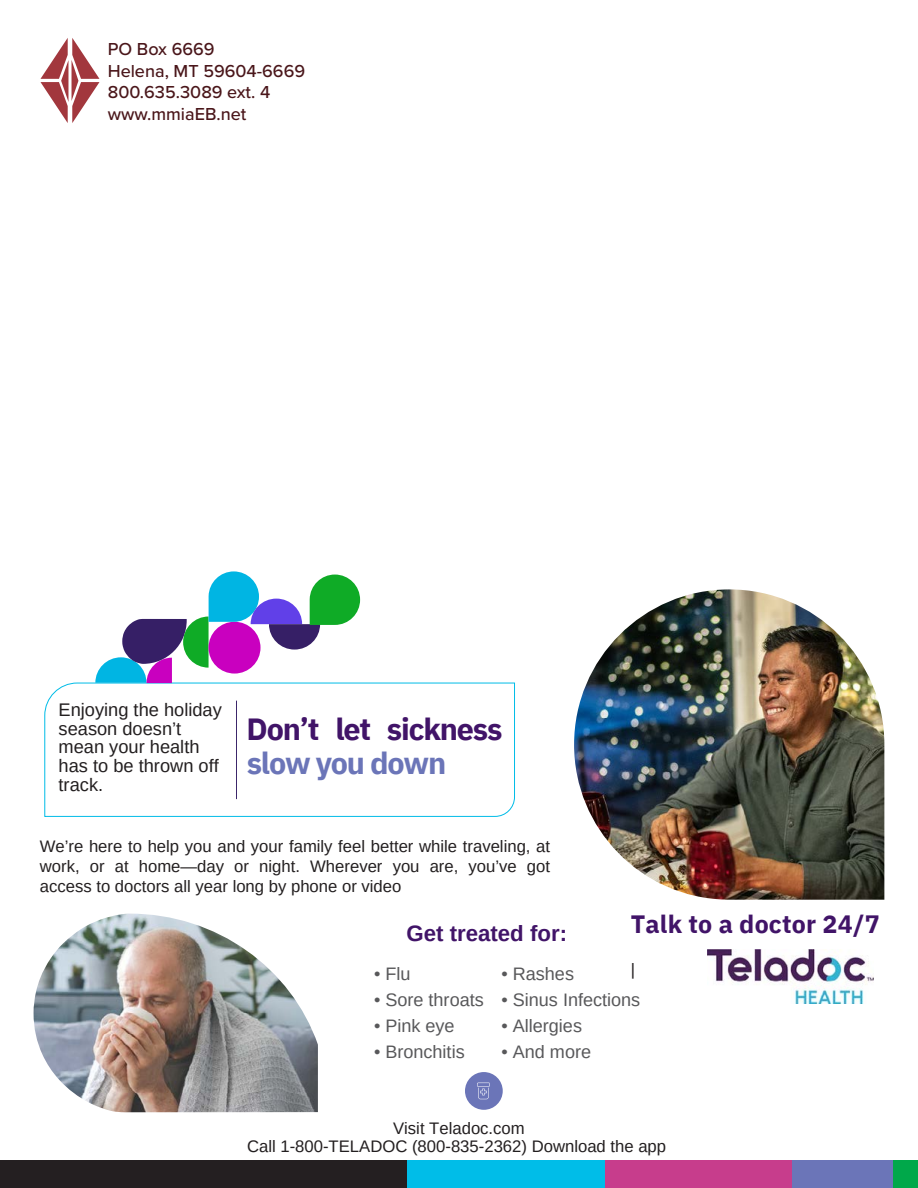
<style>
.page{position:relative;width:918px;height:1188px;background:#fff}
.page>*{position:absolute;margin:0;border:0;box-sizing:border-box;transform-origin:0 0}
.t1{font:700 30.6px "IBM Plex Sans";letter-spacing:-.04em;color:#411468}
.t2{font:700 30.6px "IBM Plex Sans";letter-spacing:-.04em;color:#6b75b8}
.t3{font:700 25.05px "IBM Plex Sans";letter-spacing:.01em;color:#411468}
.t4{font:700 22.2px "Arimo";color:#411468}
.t5{font:18.3px/18.8px "Arimo";color:#231f20}
.t6{font:18px "Arimo";color:#58585a}
.t7{font:500 18px/21.6px "Proxima Nova";color:#4a161a}
.t8{font:16.65px/19.8px "Arimo";color:#231f20;text-align:justify}
</style>
<div class="page">
<svg style="left:41px;top:38px;width:58px;height:85px"></svg>
<svg style="left:44px;top:682px;width:471px;height:135px"></svg>
<svg style="left:95px;top:571px;width:265px;height:112px"></svg>
<hr style="left:236px;top:701px;width:1px;height:98px;background:#351f65">
<img style="left:707px;top:949px;width:167px;height:54px">
<div style="left:465px;top:1072px;width:38px;height:38px;background:#6b75b8;border-radius:19px"></div>
<svg style="left:477px;top:1083px;width:13px;height:16px"></svg>
<img style="left:574px;top:589px;width:310px;height:311px">
<img style="left:34px;top:914px;width:284px;height:198px">
<div style="left:0;top:1161px;width:408px;height:27px;background:#241f21"></div>
<div style="left:408px;top:1161px;width:197px;height:27px;background:#00bde8"></div>
<div style="left:605px;top:1161px;width:188px;height:27px;background:#c73d8c"></div>
<div style="left:793px;top:1161px;width:101px;height:27px;background:#6b75b8"></div>
<div style="left:894px;top:1161px;width:24px;height:27px;background:#00a84a"></div>
<p class="t7" style="left:108px;top:38px;width:199px">PO Box 6669<br>Helena, MT 59604-6669<br>800.635.3089 ext. 4 www.mmiaEB.net</p>
<p class="t5" style="left:59px;top:700px;width:165px">Enjoying the holiday season doesn’t mean your health has to be thrown off track.</p>
<h1 class="t1" style="left:247px;top:705px;width:257px">Don’t let sickness</h1>
<h1 class="t2" style="left:247px;top:739px;width:201px">slow you down</h1>
<p class="t8" style="left:40px;top:837px;width:512px">We’re here to help you and your family feel better while traveling, at work, or at home—day or night. Wherever you are, you’ve got access to doctors all year long by phone or video</p>
<h2 class="t3" style="left:631px;top:904px;width:251px">Talk to a doctor 24/7</h2>
<p class="t8" style="left:631px;top:959px;width:6px">|</p>
<h3 class="t4" style="left:406px;top:918px;width:162px">Get treated for:</h3>
<p class="t6" style="left:374px;top:962px;width:38px">• Flu</p>
<p class="t6" style="left:374px;top:988px;width:111px">• Sore throats</p>
<p class="t6" style="left:374px;top:1014px;width:82px">• Pink eye</p>
<p class="t6" style="left:374px;top:1040px;width:92px">• Bronchitis</p>
<p class="t6" style="left:501px;top:962px;width:74px">• Rashes</p>
<p class="t6" style="left:501px;top:988px;width:140px">• Sinus Infections</p>
<p class="t6" style="left:501px;top:1014px;width:82px">• Allergies</p>
<p class="t6" style="left:501px;top:1040px;width:91px">• And more</p>
<p class="t8" style="left:247px;top:1119px;width:421px;line-height:17.7px;text-align:center">Visit Teladoc.com<br>Call 1-800-TELADOC (800-835-2362) Download the app</p>
</div>
